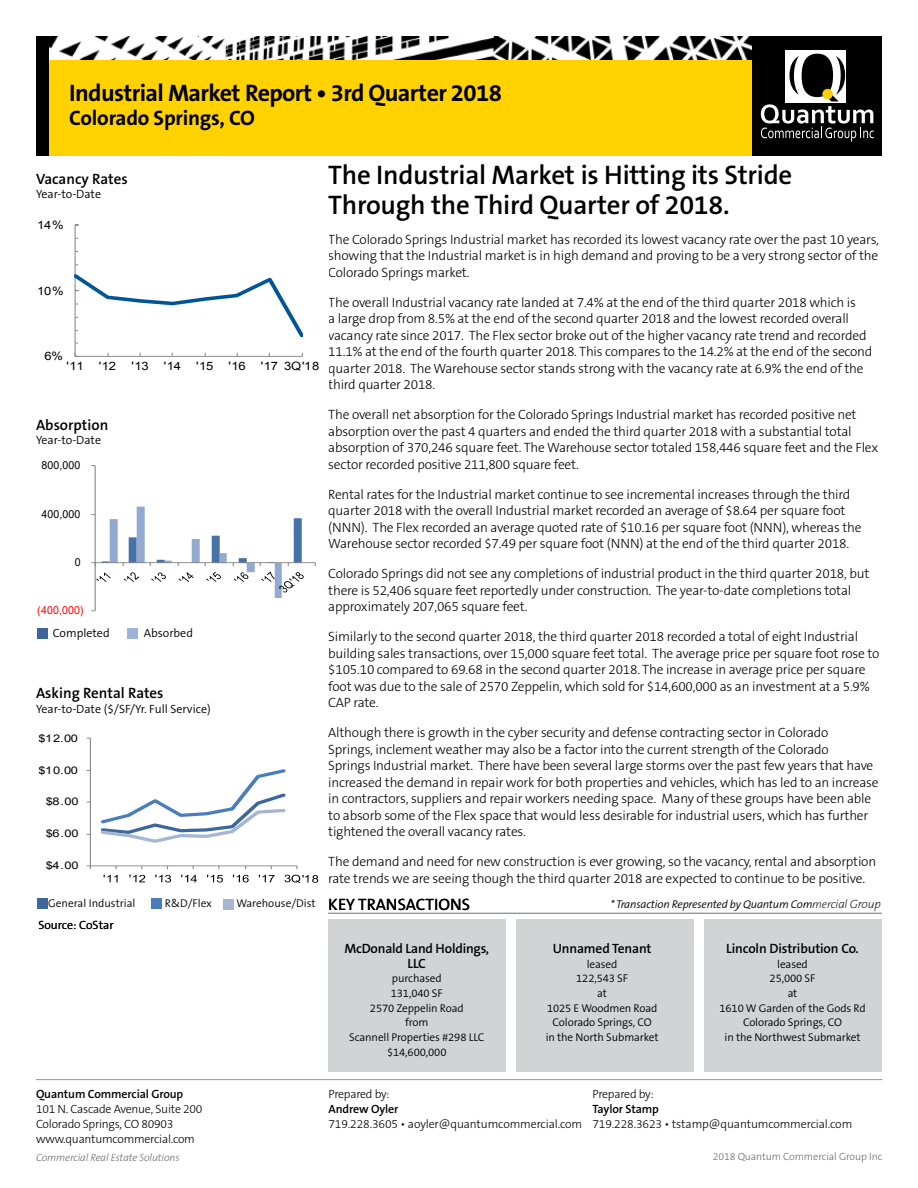
<style>
.page{position:relative;width:918px;height:1188px;background:#fff}
.page>*{position:absolute;margin:0;border:0;box-sizing:border-box;transform-origin:0 0}
.t1{font:600 27px/30px "The Sans B6";letter-spacing:-.01em;color:#000}
.t2{font:700 24px "The Sans B7";letter-spacing:-.025em;color:#000}
.t3{font:700 21px "The Sans B7";letter-spacing:-.01em;color:#000}
.t4{font:16.5px "The Sans B5 Plain";letter-spacing:.005em;color:#000}
.t5{font:600 15px "The Sans B6";color:#000}
.t6{font:300 13.5px/16.5px "The Sans B W3";letter-spacing:-.015em;color:#000}
.t7{font:600 13.5px/14.7px "The Sans B6";letter-spacing:-.01em;color:#000;text-align:center}
.t8{font:300 12px/15px "The Sans B W3";letter-spacing:-.02em;color:#000}
.t9{font:300 12px "The Sans B W4";color:#000}
.t10{font:600 12px "The Sans B6";letter-spacing:-.01em;color:#000}
.t11{font:11.55px "Arial";letter-spacing:-.02em;color:#000;scale:1.13 1}
.t12{font:300 11.25px/14.7px "The Sans B W4";letter-spacing:-.01em;color:#000;text-align:center}
.t13{font:italic 300 11.25px "The Sans B W4";letter-spacing:-.015em;color:#000}
.t14{font:10.8px "Arial Narrow";letter-spacing:.005em;color:#000;scale:1.21 1}
.t15{font:10.8px "Arial Narrow";letter-spacing:.005em;color:#f00;scale:1.21 1}
.t16{font:italic 300 10.5px "The Sans B W3";letter-spacing:-.01em;color:#6d6e71}
.t17{font:300 10.5px "The Sans B W3";letter-spacing:-.01em;color:#6d6e71}
.t18{font:10.5px "Arial";letter-spacing:-.02em;color:#000;scale:1.22 1}
.s1{font-family:"The Sans B W2";font-weight:200}
.s2{font-family:"The Sans B W2";font-weight:200;font-size:12px}
</style>
<div class="page">
<hr style="left:36px;top:1079px;width:846px;height:1px;background:#959484">
<div style="left:36px;top:60px;width:810px;height:95px;background:#ffd200"></div>
<img style="left:49px;top:36px;width:703px;height:24px">
<div style="left:752px;top:36px;width:130px;height:119px;background:#000"></div>
<div style="left:785px;top:50px;width:61px;height:53px;background:#fff"></div>
<svg style="left:761px;top:54px;width:113px;height:88px"></svg>
<div style="left:822px;top:89px;width:11px;height:10px;background:#fdce07;border-radius:50%"></div>
<div style="left:36px;top:36px;width:13px;height:119px;background:#000"></div>
<div style="left:328px;top:920px;width:178px;height:152px;background:#d1d3d4"></div>
<div style="left:516px;top:920px;width:178px;height:152px;background:#d1d3d4"></div>
<div style="left:704px;top:920px;width:178px;height:152px;background:#d1d3d4"></div>
<div style="left:37px;top:898px;width:11px;height:11px;background:#3d679a"></div>
<div style="left:151px;top:898px;width:11px;height:11px;background:#4a7ebb"></div>
<div style="left:224px;top:899px;width:10px;height:11px;background:#a5b5d2"></div>
<div style="left:37px;top:628px;width:11px;height:11px;background:#3d679a"></div>
<div style="left:127px;top:628px;width:11px;height:11px;background:#9eb3d8"></div>
<hr style="left:328px;top:913px;width:554px;height:1px;background:#959484">
<hr style="left:75px;top:225px;width:1px;height:131px;background:#868686">
<hr style="left:75px;top:356px;width:227px;height:1px;background:#868686">
<svg style="left:75px;top:271px;width:228px;height:73px"></svg>
<hr style="left:95px;top:466px;width:1px;height:145px;background:#868686">
<hr style="left:95px;top:562px;width:220px;height:1px;background:#868686">
<svg style="left:91px;top:507px;width:214px;height:91px"></svg>
<hr style="left:90px;top:738px;width:1px;height:128px;background:#868686">
<hr style="left:90px;top:865px;width:207px;height:1px;background:#868686">
<svg style="left:86px;top:865px;width:5px;height:4px"></svg>
<svg style="left:100px;top:769px;width:186px;height:74px"></svg>
<svg style="left:103px;top:875px;width:15px;height:7px"></svg>
<svg style="left:129px;top:875px;width:16px;height:7px"></svg>
<svg style="left:155px;top:875px;width:16px;height:8px"></svg>
<svg style="left:181px;top:875px;width:16px;height:7px"></svg>
<svg style="left:207px;top:875px;width:16px;height:8px"></svg>
<svg style="left:233px;top:875px;width:16px;height:8px"></svg>
<svg style="left:259px;top:875px;width:16px;height:7px"></svg>
<svg style="left:284px;top:875px;width:34px;height:8px"></svg>
<h2 class="t2" style="left:69px;top:80px;width:434px">Industrial Market Report • 3rd Quarter 2018</h2>
<h3 class="t3" style="left:69px;top:106px;width:187px">Colorado Springs, CO</h3>
<p class="t5" style="left:36px;top:171px;width:93px">Vacancy Rates</p>
<p class="t9" style="left:36px;top:187px;width:67px">Year-to-Date</p>
<p class="t11" style="left:37px;top:217px;width:25px">14%</p>
<p class="t11" style="left:37px;top:283px;width:25px">10%</p>
<p class="t11" style="left:45px;top:349px;width:18px">6%</p>
<p class="t11" style="left:67px;top:358px;width:17px">'11</p>
<p class="t11" style="left:99px;top:358px;width:17px">'12</p>
<p class="t11" style="left:131px;top:358px;width:17px">'13</p>
<p class="t11" style="left:164px;top:358px;width:17px">'14</p>
<p class="t11" style="left:196px;top:358px;width:17px">'15</p>
<p class="t11" style="left:228px;top:358px;width:17px">'16</p>
<p class="t11" style="left:261px;top:358px;width:53px">'17 3Q'18</p>
<p class="t5" style="left:36px;top:417px;width:74px">Absorption</p>
<p class="t9" style="left:36px;top:433px;width:67px">Year-to-Date</p>
<p class="t14" style="left:41px;top:458px;width:34px">800,000</p>
<p class="t14" style="left:41px;top:506px;width:34px">400,000</p>
<p class="t14" style="left:75px;top:554px;width:6px">0</p>
<p class="t15" style="left:37px;top:603px;width:40px">(400,000)</p>
<p class="t9" style="left:53px;top:626px;width:58px">Completed</p>
<p class="t9" style="left:144px;top:626px;width:51px">Absorbed</p>
<p class="t5" style="left:36px;top:685px;width:129px">Asking Rental Rates</p>
<p class="t9" style="left:36px;top:701px;width:176px">Year-to-Date ($/SF/Yr. Full Service)</p>
<p class="t18" style="left:38px;top:731px;width:34px">$12.00</p>
<p class="t18" style="left:38px;top:763px;width:34px">$10.00</p>
<p class="t18" style="left:46px;top:795px;width:28px">$8.00</p>
<p class="t18" style="left:46px;top:827px;width:28px">$6.00</p>
<p class="t18" style="left:46px;top:859px;width:28px">$4.00</p>
<p class="t12" style="left:48px;top:896px;width:89px">General Industrial</p>
<p class="t12" style="left:165px;top:896px;width:49px">R&amp;D/Flex</p>
<p class="t12" style="left:236px;top:896px;width:81px">Warehouse/Dist</p>
<p class="t9" style="left:38px;top:917px;width:77px">Source: CoStar</p>
<h1 class="t1" style="left:328px;top:160px;width:466px">The Industrial Market is Hitting its Stride<br>Through the Third Quarter of 2018.</h1>
<p class="t6" style="left:328px;top:231px;width:552px;text-align:justify">The Colorado Springs Industrial market has recorded its lowest vacancy rate over the past 10 years, showing that the Industrial market is in high demand and proving to be a very strong sector of the Colorado Springs market.</p>
<p class="t6" style="left:328px;top:294px;width:546px">The overall Industrial vacancy rate landed at 7.4% at the end of the third quarter 2018 which is<br>a large drop from 8.5% at the end of the second quarter 2018 and the lowest recorded overall vacancy rate since 2017. The Flex sector broke out of the higher vacancy rate trend and recorded 11.1% at the end of the fourth quarter 2018. This compares to the 14.2% at the end of the second quarter 2018. The Warehouse sector stands strong with the vacancy rate at 6.9% the end of the third quarter 2018.</p>
<p class="t6" style="left:328px;top:407px;width:551px">The overall net absorption for the Colorado Springs Industrial market has recorded positive net absorption over the past 4 quarters and ended the third quarter 2018 with a substantial total absorption of 370,246 square feet. The Warehouse sector totaled 158,446 square feet and the Flex sector recorded positive 211,800 square feet.</p>
<p class="t6" style="left:328px;top:486px;width:535px">Rental rates for the Industrial market continue to see incremental increases through the third quarter 2018 with the overall Industrial market recorded an average of $8.64 per square foot (NNN). The Flex recorded an average quoted rate of $10.16 per square foot (NNN), whereas the Warehouse sector recorded $7.49 per square foot (NNN) at the end of the third quarter 2018.</p>
<p class="t6" style="left:328px;top:565px;width:543px">Colorado Springs did not see any completions of industrial product in the third quarter 2018, but there is 52,406 square feet reportedly under construction. The year-to-date completions total approximately 207,065 square feet.</p>
<p class="t6" style="left:328px;top:628px;width:553px">Similarly to the second quarter 2018, the third quarter 2018 recorded a total of eight Industrial building sales transactions, over 15,000 square feet total. The average price per square foot rose to $105.10 compared to 69.68 in the second quarter 2018. The increase in average price per square foot was due to the sale of 2570 Zeppelin, which sold for $14,600,000 as an investment at a 5.9% CAP rate.</p>
<p class="t6" style="left:328px;top:724px;width:552px">Although there is growth in the cyber security and defense contracting sector in Colorado<br>Springs, inclement weather may also be a factor into the current strength of the Colorado<br>Springs Industrial market. There have been several large storms over the past few years that have increased the demand in repair work for both properties and vehicles, which has led to an increase in contractors, suppliers and repair workers needing space. Many of these groups have been able to absorb some of the Flex space that would less desirable for industrial users, which has further tightened the overall vacancy rates.</p>
<p class="t6" style="left:328px;top:853px;width:549px">The demand and need for new construction is ever growing, so the vacancy, rental and absorption rate trends we are seeing though the third quarter 2018 are expected to continue to be positive.</p>
<p class="t4" style="left:328px;top:895px;width:143px">KEY TRANSACTIONS</p>
<p class="t7" style="left:344px;top:941px;width:146px">McDonald Land Holdings,<br>LLC</p>
<p class="t12" style="left:349px;top:971px;width:137px">purchased<br>131,040 SF<br>2570 Zeppelin Road<br>from<br>Scannell Properties #298 LLC $14,600,000</p>
<p class="t13" style="left:610px;top:897px;width:272px">* Transaction Represented by Quantum Com<span class="s1">mer</span><span class="s2">cial Group</span></p>
<p class="t7" style="left:553px;top:941px;width:100px">Unnamed Tenant</p>
<p class="t12" style="left:546px;top:956px;width:114px">leased<br>122,543 SF<br>at<br>1025 E Woodmen Road<br>Colorado Springs, CO<br>in the North Submarket</p>
<p class="t7" style="left:726px;top:941px;width:134px">Lincoln Distribution Co.</p>
<p class="t12" style="left:719px;top:956px;width:148px">leased<br>25,000 SF<br>at<br>1610 W Garden of the Gods Rd<br>Colorado Springs, CO<br>in the Northwest Submarket</p>
<p class="t10" style="left:36px;top:1087px;width:149px">Quantum Commercial Group</p>
<p class="t8" style="left:36px;top:1101px;width:168px">101 N. Cascade Avenue, Suite 200<br>Colorado Springs, CO 80903 www.quantumcommercial.com</p>
<p class="t8" style="left:328px;top:1086px;width:63px">Prepared by:</p>
<p class="t10" style="left:328px;top:1102px;width:71px">Andrew Oyler</p>
<p class="t8" style="left:328px;top:1116px;width:255px">719.228.3605 • aoyler@quantumcommercial.com</p>
<p class="t8" style="left:593px;top:1086px;width:63px">Prepared by:</p>
<p class="t10" style="left:593px;top:1102px;width:68px">Taylor Stamp</p>
<p class="t8" style="left:593px;top:1116px;width:261px">719.228.3623 • tstamp@quantumcommercial.com</p>
<p class="t16" style="left:36px;top:1151px;width:145px">Commercial Real Estate Solutions</p>
<p class="t17" style="left:713px;top:1150px;width:171px">2018 Quantum Commercial Group Inc</p>
</div>
